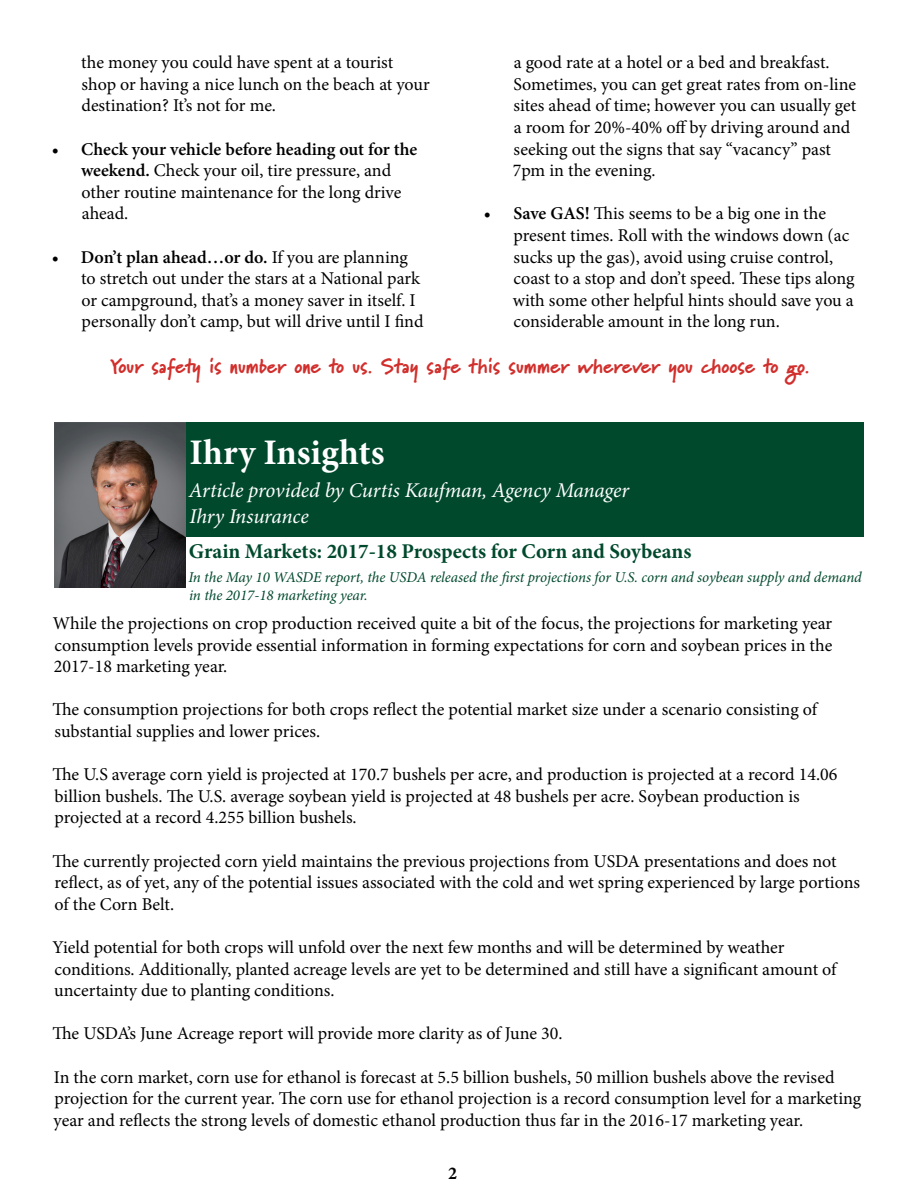
<style>
.page{position:relative;width:918px;height:1188px;background:#fff}
.page>*{position:absolute;margin:0;border:0;box-sizing:border-box;transform-origin:0 0}
.t1{font:700 36px "Minion Pro";color:#fff}
.t2{font:900 21px "Marydale";color:#d12f2c}
.t3{font:italic 21px "Minion Pro";letter-spacing:-.01em;color:#fff}
.t4{font:700 21px "Minion Pro";color:#00492d}
.t5{font:18px/21.6px "Minion Pro";letter-spacing:-.005em;color:#000}
.t6{font:700 18px "Minion Pro";color:#000}
.t7{font:italic 15px/17.7px "Minion Pro";letter-spacing:-.01em;color:#00492d}
.s1{font-weight:600}
</style>
<div class="page">
<div style="left:55px;top:422px;width:809px;height:115px;background:#00492d"></div>
<img style="left:54px;top:422px;width:131px;height:166px">
<p class="t5" style="left:81px;top:52px;width:350px">the money you could have spent at a tourist shop or having a nice lunch on the beach at your destination? It’s not for me.</p>
<p class="t5" style="left:81px;top:138px;width:338px;text-indent:-29px"><span class="s1">• Check your vehicle before heading out for the weekend.</span> Check your oil, tire pressure, and other routine maintenance for the long drive ahead.</p>
<p class="t5" style="left:81px;top:246px;width:344px;text-indent:-29px"><span class="s1">• Don’t plan ahead…or do.</span> If you are planning to stretch out under the stars at a National park or campground, that’s a money saver in itself. I personally don’t camp, but will drive until I find</p>
<p class="t5" style="left:513px;top:52px;width:345px">a good rate at a hotel or a bed and breakfast.<br>Sometimes, you can get great rates from on-line sites ahead of time; however you can usually get a room for 20%-40% off by driving around and seeking out the signs that say “vacancy” past 7pm in the evening.</p>
<p class="t5" style="left:513px;top:203px;width:344px;text-indent:-29px"><span class="s1">• Save GAS!</span> This seems to be a big one in the present times. Roll with the windows down (ac sucks up the gas), avoid using cruise control, coast to a stop and don’t speed. These tips along with some other helpful hints should save you a considerable amount in the long run.</p>
<p class="t2" style="left:110px;top:354px;width:701px">Your safety is number one to us. Stay safe this summer wherever you choose to go.</p>
<p class="t1" style="left:190px;top:428px;width:197px">Ihry Insights</p>
<p class="t3" style="left:189px;top:476px;width:442px">Article provided by Curtis Kaufman, Agency Manager</p>
<p class="t3" style="left:190px;top:502px;width:121px">Ihry Insurance</p>
<p class="t4" style="left:189px;top:537px;width:504px">Grain Markets: 2017-18 Prospects for Corn and Soybeans</p>
<p class="t7" style="left:188px;top:568px;width:675px">In the May 10 WASDE report, the USDA released the first projections for U.S. corn and soybean supply and demand in the 2017-18 marketing year.</p>
<p class="t5" style="left:53px;top:612px;width:781px;text-align:justify">While the projections on crop production received quite a bit of the focus, the projections for marketing year consumption levels provide essential information in forming expectations for corn and soybean prices in the 2017-18 marketing year.</p>
<p class="t5" style="left:52px;top:699px;width:766px">The consumption projections for both crops reflect the potential market size under a scenario consisting of substantial supplies and lower prices.</p>
<p class="t5" style="left:52px;top:764px;width:787px">The U.S average corn yield is projected at 170.7 bushels per acre, and production is projected at a record 14.06 billion bushels. The U.S. average soybean yield is projected at 48 bushels per acre. Soybean production is projected at a record 4.255 billion bushels.</p>
<p class="t5" style="left:52px;top:850px;width:809px">The currently projected corn yield maintains the previous projections from USDA presentations and does not reflect, as of yet, any of the potential issues associated with the cold and wet spring experienced by large portions of the Corn Belt.</p>
<p class="t5" style="left:52px;top:936px;width:786px">Yield potential for both crops will unfold over the next few months and will be determined by weather conditions. Additionally, planted acreage levels are yet to be determined and still have a significant amount of uncertainty due to planting conditions.</p>
<p class="t5" style="left:52px;top:1023px;width:512px">The USDA’s June Acreage report will provide more clarity as of June 30.</p>
<p class="t5" style="left:54px;top:1066px;width:809px">In the corn market, corn use for ethanol is forecast at 5.5 billion bushels, 50 million bushels above the revised projection for the current year. The corn use for ethanol projection is a record consumption level for a marketing year and reflects the strong levels of domestic ethanol production thus far in the 2016-17 marketing year.</p>
<p class="t6" style="left:448px;top:1161px;width:10px">2</p>
</div>
